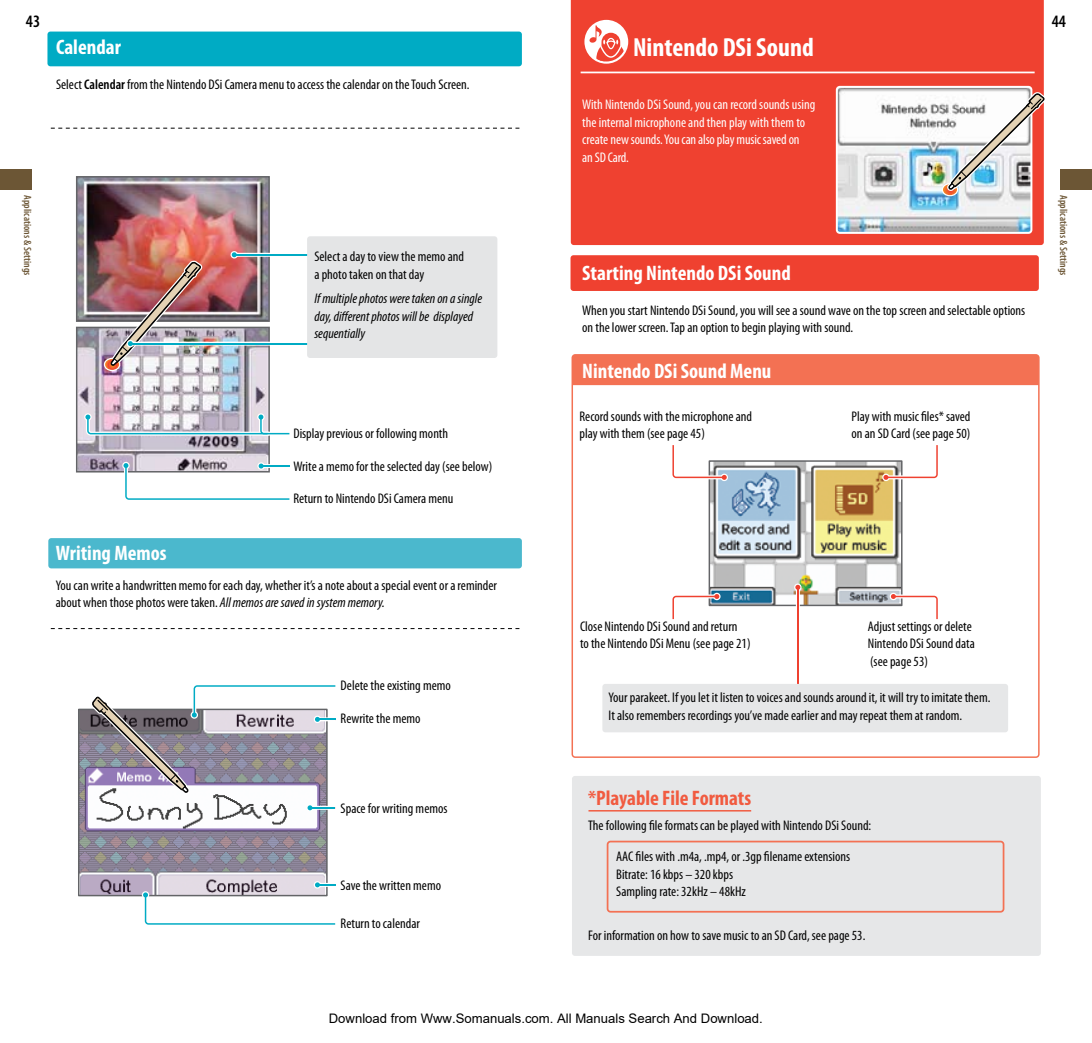
<style>
.page{position:relative;width:1092px;height:1043px;background:#fff}
.page>*{position:absolute;margin:0;border:0;box-sizing:border-box;transform-origin:0 0}
.t1{font:700 condensed 26.25px "Myriad Pro";color:#fff}
.t2{font:700 condensed 21px "Myriad Pro";color:#fff}
.t3{font:700 condensed 21px "Myriad Pro";color:#f15b40}
.t4{font:600 condensed 17.5px "Myriad Pro";color:#000}
.t5{font:condensed 14px/17.5px "Myriad Pro";color:#000}
.t6{font:condensed 14px/17.5px "Myriad Pro";color:#fff}
.t7{font:italic condensed 14px/17.5px "Myriad Pro";color:#000}
.t8{font:13.12px "Arial";color:#000}
.t9{font:600 condensed 10.5px "Myriad Pro";color:#6c5635}
.s1{font-weight:600}
.s2{font-style:italic}
</style>
<div class="page">
<img style="left:76px;top:176px;width:194px;height:297px">
<img style="left:710px;top:462px;width:190px;height:142px">
<div style="left:708px;top:460px;width:194px;height:146px;border:1px solid #636467"></div>
<div style="left:572px;top:355px;width:466px;height:30px;background:#f37153"></div>
<div style="left:572px;top:775px;width:468px;height:180px;background:#e6e7e8;border-radius:3px"></div>
<div style="left:570px;top:255px;width:468px;height:36px;background:#ef4130;border-radius:3px"></div>
<hr style="left:588px;top:809px;width:163px;height:2px;background:#f15b40">
<div style="left:713px;top:592px;width:7px;height:8px;border:2px solid #fff;border-radius:50%"></div>
<svg style="left:672px;top:593px;width:47px;height:27px"></svg>
<div style="left:889px;top:592px;width:8px;height:8px;border:2px solid #fff;border-radius:50%"></div>
<svg style="left:890px;top:593px;width:48px;height:27px"></svg>
<div style="left:882px;top:473px;width:7px;height:8px;border:2px solid #fff;border-radius:50%"></div>
<svg style="left:883px;top:445px;width:55px;height:35px"></svg>
<div style="left:720px;top:473px;width:8px;height:8px;border:2px solid #fff;border-radius:50%"></div>
<svg style="left:672px;top:445px;width:54px;height:35px"></svg>
<div style="left:606px;top:840px;width:398px;height:72px;border:2px solid #f37153;border-radius:3px"></div>
<div style="left:570px;top:0;width:473px;height:245px;background:#ef4130"></div>
<hr style="left:580px;top:72px;width:454px;height:1px;background:#fff">
<img style="left:838px;top:89px;width:191px;height:142px">
<div style="left:835px;top:86px;width:197px;height:148px;border:2px solid #fff;border-radius:3px"></div>
<div style="left:48px;top:538px;width:474px;height:30px;background:#4bb8cd;border-radius:3px"></div>
<svg style="left:51px;top:128px;width:468px;height:1px"></svg>
<svg style="left:51px;top:628px;width:468px;height:1px"></svg>
<div style="left:47px;top:32px;width:475px;height:34px;background:#00abc4;border-radius:3px"></div>
<img style="left:80px;top:710px;width:245px;height:184px">
<div style="left:122px;top:461px;width:8px;height:8px;border:2px solid #fff;border-radius:50%"></div>
<svg style="left:123px;top:462px;width:167px;height:38px"></svg>
<svg style="left:314px;top:805px;width:22px;height:4px"></svg>
<div style="left:306px;top:803px;width:8px;height:8px;border:2px solid #fff;border-radius:50%"></div>
<hr style="left:309px;top:806px;width:26px;height:2px;background:#00abc4">
<svg style="left:307px;top:805px;width:5px;height:5px"></svg>
<div style="left:314px;top:880px;width:7px;height:8px;border:2px solid #fff;border-radius:50%"></div>
<div style="left:257px;top:413px;width:8px;height:7px;border:2px solid #fff;border-radius:50%"></div>
<div style="left:84px;top:413px;width:8px;height:7px;border:2px solid #fff;border-radius:50%"></div>
<svg style="left:85px;top:414px;width:205px;height:23px"></svg>
<svg style="left:795px;top:589px;width:4px;height:94px"></svg>
<div style="left:794px;top:583px;width:7px;height:7px;border:2px solid #fff;border-radius:50%"></div>
<hr style="left:797px;top:586px;width:1px;height:106px;background:#ef4130">
<svg style="left:795px;top:584px;width:5px;height:5px"></svg>
<div style="left:602px;top:683px;width:406px;height:49px;background:#e6e7e8;border-radius:3px"></div>
<svg style="left:201px;top:341px;width:106px;height:4px"></svg>
<hr style="left:130px;top:343px;width:204px;height:1px;background:#00abc4">
<img style="left:104px;top:256px;width:97px;height:115px">
<svg style="left:237px;top:253px;width:70px;height:4px"></svg>
<div style="left:230px;top:251px;width:8px;height:7px;border:2px solid #fff;border-radius:50%"></div>
<hr style="left:234px;top:254px;width:81px;height:1px;background:#00abc4">
<svg style="left:232px;top:252px;width:5px;height:5px"></svg>
<div style="left:307px;top:236px;width:190px;height:122px;background:#e4e5e6;border-radius:3px"></div>
<svg style="left:89px;top:685px;width:247px;height:113px"></svg>
<div style="left:941px;top:183px;width:17px;height:13px;border:1px solid #fff;border-radius:50%"></div>
<svg style="left:942px;top:93px;width:103px;height:103px"></svg>
<svg style="left:142px;top:882px;width:194px;height:43px"></svg>
<div style="left:0;top:169px;width:32px;height:21px;background:#6c5635"></div>
<div style="left:1059px;top:169px;width:32px;height:21px;background:#6c5635"></div>
<div style="left:581px;top:17px;width:50px;height:50px;background:#ef4130;border-radius:50%"></div>
<svg style="left:584px;top:20px;width:44px;height:44px"></svg>
<svg style="left:589px;top:25px;width:37px;height:36px"></svg>
<p class="t4" style="left:26px;top:10px;width:16px">43</p>
<h2 class="t2" style="left:56px;top:34px;width:66px">Calendar</h2>
<p class="t5" style="left:56px;top:75px;width:415px">Select <span class="s1">Calendar</span> from the Nintendo DSi Camera menu to access the calendar on the Touch Screen.</p>
<p class="t9" style="left:34px;top:195px;width:81px;rotate:90deg">Applications &amp; Settings</p>
<p class="t5" style="left:314px;top:247px;width:151px">Select a day to view the memo and a photo taken on that day</p>
<p class="t7" style="left:314px;top:289px;width:169px">If multiple photos were taken on a single day, different photos will be displayed sequentially</p>
<p class="t5" style="left:293px;top:424px;width:156px">Display previous or following month</p>
<p class="t5" style="left:293px;top:457px;width:200px">Write a memo for the selected day (see below)</p>
<p class="t5" style="left:293px;top:489px;width:162px">Return to Nintendo DSi Camera menu</p>
<h2 class="t2" style="left:56px;top:540px;width:112px">Writing Memos</h2>
<p class="t5" style="left:56px;top:576px;width:443px">You can write a handwritten memo for each day, whether it’s a note about a special event or a reminder about when those photos were taken. <span class="s2">All memos are saved in system memory.</span></p>
<p class="t5" style="left:340px;top:676px;width:112px">Delete the existing memo</p>
<p class="t5" style="left:340px;top:709px;width:81px">Rewrite the memo</p>
<p class="t5" style="left:340px;top:799px;width:108px">Space for writing memos</p>
<p class="t5" style="left:340px;top:876px;width:102px">Save the written memo</p>
<p class="t5" style="left:340px;top:914px;width:81px">Return to calendar</p>
<h1 class="t1" style="left:633px;top:31px;width:182px">Nintendo DSi Sound</h1>
<p class="t6" style="left:582px;top:95px;width:234px">With Nintendo DSi Sound, you can record sounds using the internal microphone and then play with them to create newsounds.Youcan alsoplaymusicsavedon<br>an SD Card.</p>
<h2 class="t2" style="left:582px;top:259px;width:210px">Starting Nintendo DSi Sound</h2>
<p class="t5" style="left:582px;top:301px;width:444px">When you start Nintendo DSi Sound, you will see a sound wave on the top screen and selectable options on the lower screen. Tap an option to begin playing with sound.</p>
<h2 class="t2" style="left:582px;top:357px;width:191px">Nintendo DSi Sound Menu</h2>
<p class="t5" style="left:579px;top:407px;width:174px">Record sounds with the microphone and play with them (see page 45)</p>
<p class="t5" style="left:851px;top:407px;width:120px">Play with music files* saved on an SD Card (see page 50)</p>
<p class="t4" style="left:1051px;top:10px;width:16px">44</p>
<p class="t9" style="left:1069px;top:195px;width:81px;rotate:90deg">Applications &amp; Settings</p>
<p class="t5" style="left:580px;top:617px;width:172px">Close Nintendo DSi Sound and return<br>to the Nintendo DSi Menu (see page 21)</p>
<p class="t5" style="left:867px;top:617px;width:108px">Adjust settings or delete<br>Nintendo DSi Sound data (see page 53)</p>
<p class="t5" style="left:608px;top:688px;width:383px">Your parakeet. If you let it listen to voices and sounds around it, it will try to imitate them.<br>It also remembers recordings you’ve made earlier and may repeat them at random.</p>
<h2 class="t3" style="left:588px;top:784px;width:164px">*Playable File Formats</h2>
<p class="t5" style="left:588px;top:816px;width:285px">The following file formats can be played with Nintendo DSi Sound:</p>
<p class="t5" style="left:616px;top:847px;width:235px">AAC files with .m4a, .mp4, or .3gp filename extensions<br>Bitrate: 16 kbps – 320 kbps<br>Sampling rate: 32kHz – 48kHz</p>
<p class="t5" style="left:588px;top:926px;width:279px">For information on how to save music to an SD Card, see page 53.</p>
<p class="t8" style="left:329px;top:1010px;width:435px">Download from Www.Somanuals.com. All Manuals Search And Download.</p>
</div>
